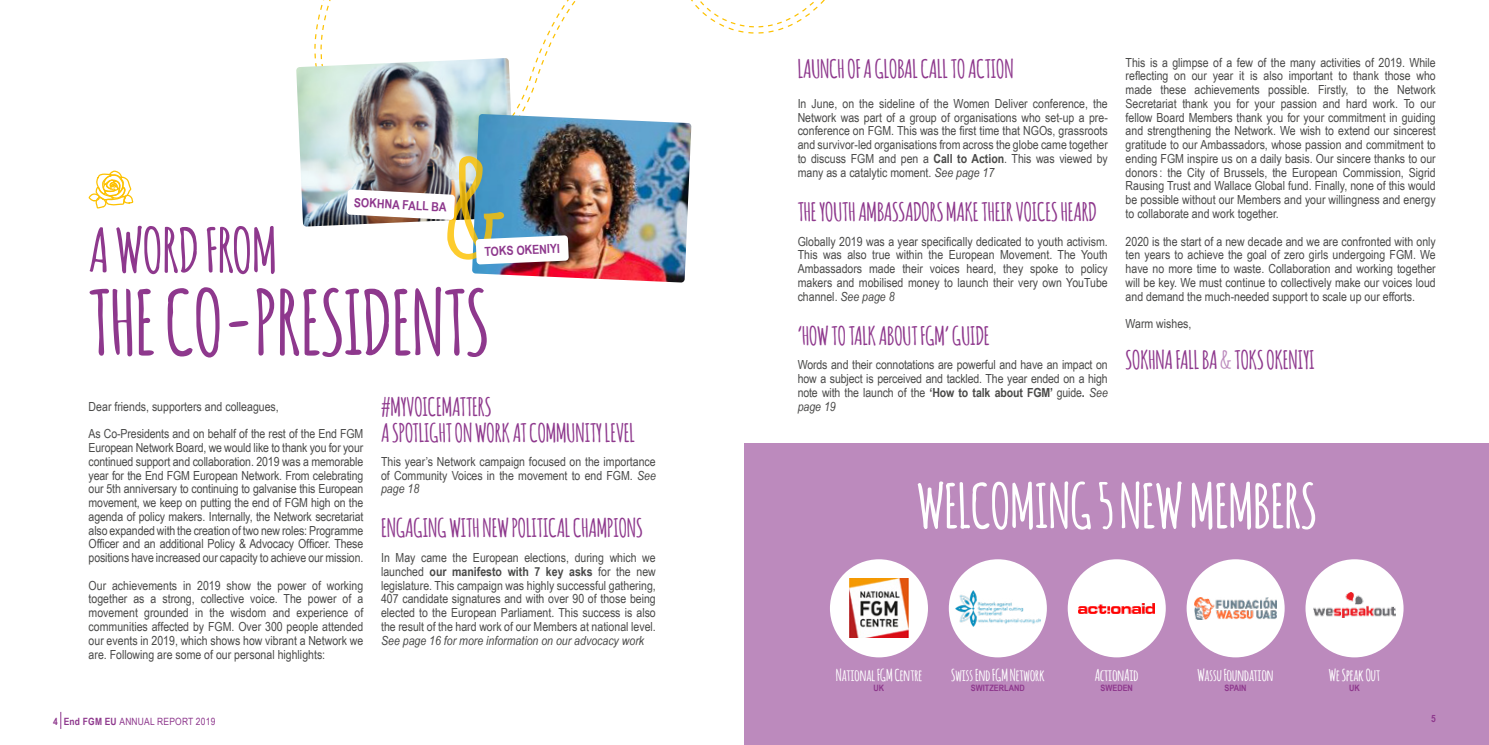
<style>
.page{position:relative;width:1489px;height:745px;background:#fff}
.page>*{position:absolute;margin:0;border:0;box-sizing:border-box;transform-origin:0 0}
.t1{font:700 87.5px "Amatic";color:#8e388d}
.t2{font:700 60px "Amatic";color:#fff}
.t3{font:700 60px "Amatic";color:#8e388d}
.t4{font:700 25px/26.2px "Amatic";color:#8e388d}
.t5{font:700 16.12px "Amatic";color:#fff}
.t6{font:12.5px/13.8px "Arial Narrow";color:#4a4a49;text-align:justify}
.t7{font:italic 12.5px "Arial Narrow";color:#4a4a49}
.t8{font:700 12.5px "Arial Narrow";color:#8e388d}
.t9{font:10px "Arial Narrow";letter-spacing:.02em;color:#8e388d}
.t10{font:700 10px "Arial Narrow";color:#8e388d}
.t11{font:700 8.75px "Arial Narrow";color:#8e388d}
.s1{font-style:italic}
.s2{font-weight:700}
.s3{color:#bc8abd}
</style>
<div class="page">
<img style="left:296px;top:66px;width:16px;height:160px">
<svg style="left:88px;top:170px;width:46px;height:39px"></svg>
<img style="left:472px;top:118px;width:219px;height:164px">
<div style="left:744px;top:443px;width:744px;height:301px;background:#bc8abd"></div>
<svg style="left:61px;top:712px;width:1px;height:16px"></svg>
<img style="left:312px;top:0;width:278px;height:264px">
<div style="left:829px;top:559px;width:98px;height:98px;background:#fff;border-radius:50%"></div>
<img style="left:849px;top:578px;width:59px;height:59px">
<div style="left:1186px;top:559px;width:98px;height:98px;background:#fff;border-radius:50%"></div>
<img style="left:1194px;top:597px;width:82px;height:22px">
<div style="left:948px;top:559px;width:98px;height:98px;background:#fff;border-radius:50%"></div>
<img style="left:955px;top:590px;width:85px;height:36px">
<div style="left:1305px;top:559px;width:98px;height:98px;background:#fff;border-radius:50%"></div>
<img style="left:1313px;top:592px;width:82px;height:25px">
<div style="left:1067px;top:559px;width:98px;height:98px;background:#fff;border-radius:50%"></div>
<img style="left:1078px;top:603px;width:76px;height:10px">
<p class="t8" style="left:354px;top:193px;width:94px;rotate:3deg">SOKHNA FALL BA</p>
<h2 class="t3" style="left:89px;top:207px;width:190px">A WORD FROM</h2>
<h1 class="t1" style="left:89px;top:260px;width:401px">THE CO-PRESIDENTS</h1>
<p class="t8" style="left:484px;top:242px;width:77px;rotate:-3deg">TOKS OKENIYI</p>
<p class="t6" style="left:89px;top:398px;width:192px">Dear friends, supporters and colleagues,</p>
<p class="t6" style="left:89px;top:426px;width:276px">As Co-Presidents and on behalf of the rest of the End FGM European Network Board, we would like to thank you for your continued support and collaboration. 2019 was a memorable year for the End FGM European Network. From celebrating our 5th anniversary to continuing to galvanise this European movement, we keep on putting the end of FGM high on the agenda of policy makers. Internally, the Network secretariat also expanded with the creation of two new roles: Programme Officer and an additional Policy &amp; Advocacy Officer. These positions have increased our capacity to achieve our mission.</p>
<p class="t6" style="left:89px;top:577px;width:276px">Our achievements in 2019 show the power of working together as a strong, collective voice. The power of a movement grounded in the wisdom and experience of communities affected by FGM. Over 300 people attended our events in 2019, which shows how vibrant a Network we are. Following are some of our personal highlights:</p>
<h3 class="t4" style="left:381px;top:392px;width:255px">#MYVOICEMATTERS<br>A SPOTLIGHT ON WORK AT COMMUNITY LEVEL</h3>
<p class="t6" style="left:381px;top:453px;width:276px">This year’s Network campaign focused on the importance of Community Voices in the movement to end FGM. <span class="s1">See page 18</span></p>
<h3 class="t4" style="left:381px;top:513px;width:263px">ENGAGING WITH NEW POLITICAL CHAMPIONS</h3>
<p class="t6" style="left:381px;top:550px;width:276px">In May came the European elections, during which we launched <span class="s2">our manifesto with 7 key asks</span> for the new legislature. This campaign was highly successful gathering, 407 candidate signatures and with over 90 of those being elected to the European Parliament. This success is also the result of the hard work of our Members at national level.</p>
<p class="t7" style="left:381px;top:631px;width:264px">See page 16 for more information on our advocacy work</p>
<h3 class="t4" style="left:797px;top:55px;width:217px">LAUNCH OF A GLOBAL CALL TO ACTION</h3>
<p class="t6" style="left:797px;top:96px;width:312px">In June, on the sideline of the Women Deliver conference, the Network was part of a group of organisations who set-up a pre&shy;conference on FGM. This was the first time that NGOs, grassroots and survivor-led organisations from across the globe came together to discuss FGM and pen a <span class="s2">Call to Action</span>. This was viewed by many as a catalytic moment. <span class="s1">See page 17</span></p>
<h3 class="t4" style="left:797px;top:197px;width:301px">THE YOUTH AMBASSADORS MAKE THEIR VOICES HEARD</h3>
<p class="t6" style="left:797px;top:233px;width:311px">Globally 2019 was a year specifically dedicated to youth activism.<br>This was also true within the European Movement. The Youth Ambassadors made their voices heard, they spoke to policy makers and mobilised money to launch their very own YouTube channel. <span class="s1">See page 8</span></p>
<h3 class="t4" style="left:797px;top:321px;width:193px">‘HOW TO TALK ABOUT FGM’ GUIDE</h3>
<p class="t6" style="left:797px;top:357px;width:312px">Words and their connotations are powerful and have an impact on how a subject is perceived and tackled. The year ended on a high note with the launch of the <span class="s2">‘How to talk about FGM’</span> guide<span class="s2">.</span> <span class="s1">See page 19</span></p>
<p class="t6" style="left:1125px;top:55px;width:312px">This is a glimpse of a few of the many activities of 2019. While reflecting on our year it is also important to thank those who made these achievements possible. Firstly, to the Network Secretariat thank you for your passion and hard work. To our fellow Board Members thank you for your commitment in guiding and strengthening the Network. We wish to extend our sincerest gratitude to our Ambassadors, whose passion and commitment to ending FGM inspire us on a daily basis. Our sincere thanks to our donors : the City of Brussels, the European Commission, Sigrid Rausing Trust and Wallace Global fund. Finally, none of this would be possible without our Members and your willingness and energy to collaborate and work together.</p>
<p class="t6" style="left:1125px;top:233px;width:312px">2020 is the start of a new decade and we are confronted with only ten years to achieve the goal of zero girls undergoing FGM. We have no more time to waste. Collaboration and working together will be key. We must continue to collectively make our voices loud and demand the much-needed support to scale up our efforts.</p>
<p class="t6" style="left:1125px;top:316px;width:67px">Warm wishes,</p>
<h3 class="t4" style="left:1125px;top:345px;width:190px">SOKHNA FALL BA <span class="s3">&amp;</span> TOKS OKENIYI</h3>
<h2 class="t2" style="left:916px;top:463px;width:401px">WELCOMING 5 NEW MEMBERS</h2>
<p class="t5" style="left:835px;top:663px;width:88px">National FGM Centre</p>
<p class="t11" style="left:873px;top:681px;width:12px">UK</p>
<p class="t5" style="left:951px;top:663px;width:95px">Swiss End FGM Network</p>
<p class="t11" style="left:970px;top:681px;width:55px">SWITZERLAND</p>
<p class="t5" style="left:1094px;top:663px;width:45px">ActionAid</p>
<p class="t11" style="left:1100px;top:681px;width:34px">SWEDEN</p>
<p class="t5" style="left:1197px;top:663px;width:77px">Wassu Foundation</p>
<p class="t11" style="left:1224px;top:681px;width:24px">SPAIN</p>
<p class="t5" style="left:1328px;top:663px;width:53px">We Speak Out</p>
<p class="t11" style="left:1348px;top:681px;width:12px">UK</p>
<p class="t9" style="left:53px;top:713px;width:164px"><span class="s2">4 End FGM EU</span> ANNUAL REPORT 2019</p>
<p class="t10" style="left:1430px;top:710px;width:6px">5</p>
</div>
